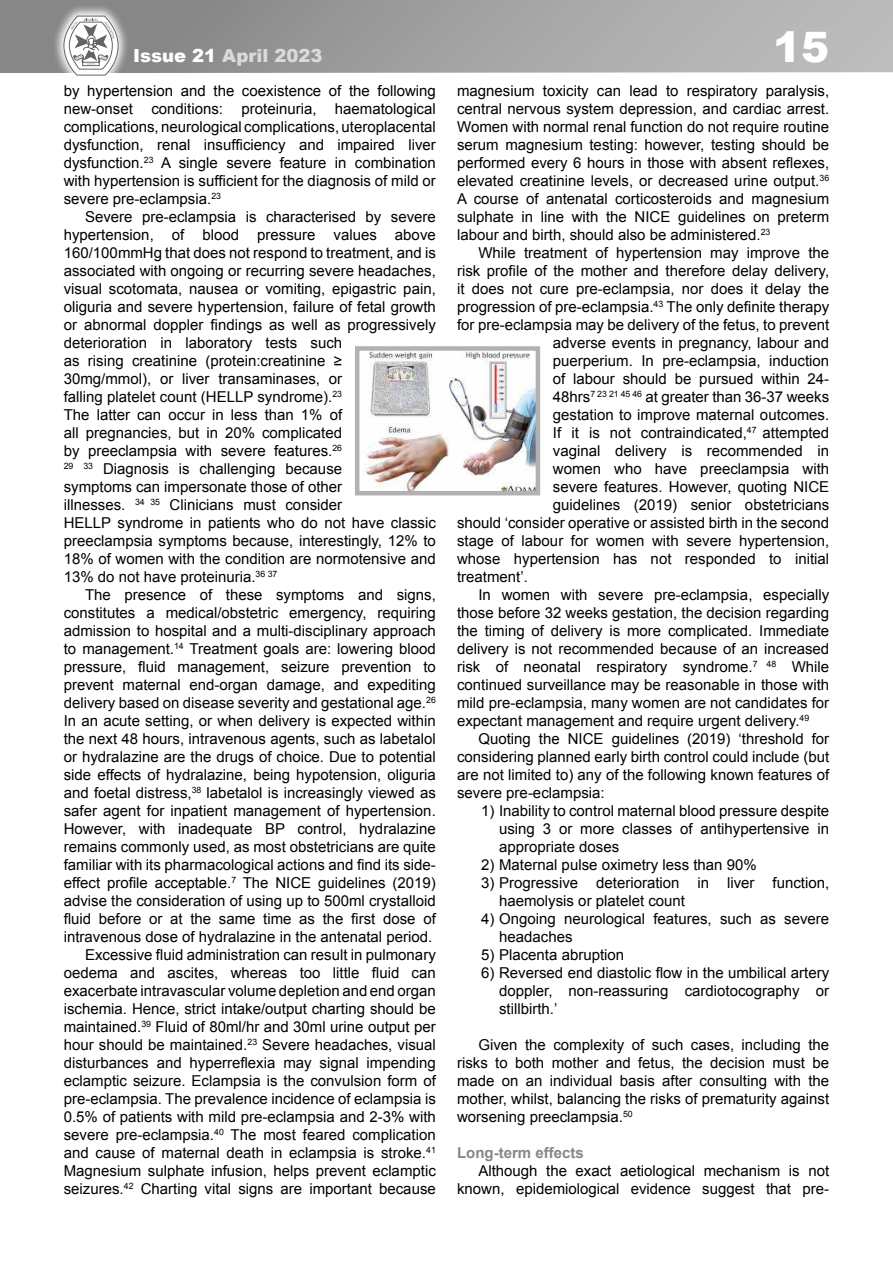
<style>
.page{position:relative;width:893px;height:1263px;background:#fff}
.page>*{position:absolute;margin:0;border:0;box-sizing:border-box;transform-origin:0 0}
.t1{font:900 42px "Arial";color:#fff}
.t2{font:900 18px "Arial";color:#dadada}
.t3{font:15px/18px "Arial";color:#000;text-align:justify}
.t4{font:700 15px "Arial";color:#878787}
.s1{color:#fff}
</style>
<div class="page">
<img style="left:366px;top:351px;width:169px;height:139px">
<div style="left:355px;top:346px;width:185px;height:149px;border:4px solid #b3b2b2"></div>
<div style="left:1px;top:0;width:892px;height:72px;background:linear-gradient(to right,#808080,#bfbfbf)"></div>
<svg style="left:52px;top:4px;width:78px;height:72px;background:#9f9f9f"></svg>
<svg style="left:64px;top:16px;width:54px;height:59px"></svg>
<p class="t2" style="left:133px;top:42px;width:191px"><span class="s1">Issue 21</span> April 2023</p>
<p class="t3" style="left:64px;top:82px;width:374px">by hypertension and the coexistence of the following new-onset conditions: proteinuria, haematological complications, neurological complications, uteroplacental dysfunction, renal insufficiency and impaired liver dysfunction.<sup>23</sup> A single severe feature in combination with hypertension is sufficient for the diagnosis of mild or severe pre-eclampsia.<sup>23</sup></p>
<p class="t3" style="left:64px;top:208px;width:374px;text-align:left;text-indent:21px">Severe pre-eclampsia is characterised by severe hypertension, of blood pressure values above 160/100mmHg that does not respond to treatment, and is associated with ongoing or recurring severe headaches, visual scotomata, nausea or vomiting, epigastric pain, oliguria and severe hypertension, failure of fetal growth or abnormal doppler findings as well as progressively deterioration in laboratory tests such<br>as rising creatinine (protein:creatinine ≥<br>30mg/mmol), or liver transaminases, or<br>falling platelet count (HELLP syndrome).<sup>23<br></sup>The latter can occur in less than 1% of<br>all pregnancies, but in 20% complicated<br>by preeclampsia with severe features.<sup>26<br>29</sup> <sup>33</sup> Diagnosis is challenging because<br>symptoms can impersonate those of other<br>illnesses. <sup>34</sup> <sup>35</sup> Clinicians must consider<br>HELLP syndrome in patients who do not have classic preeclampsia symptoms because, interestingly, 12% to 18% of women with the condition are normotensive and 13% do not have proteinuria.<sup>36</sup> <sup>37</sup></p>
<p class="t3" style="left:64px;top:586px;width:374px;text-align:right">The presence of these symptoms and signs, constitutes a medical/obstetric emergency, requiring admission to hospital and a multi-disciplinary approach to management.<sup>14</sup> Treatment goals are: lowering blood pressure, fluid management, seizure prevention to prevent maternal end-organ damage, and expediting delivery based on disease severity and gestational age.<sup>26<br></sup>In an acute setting, or when delivery is expected within the next 48 hours, intravenous agents, such as labetalol or hydralazine are the drugs of choice. Due to potential side effects of hydralazine, being hypotension, oliguria and foetal distress,<sup>38</sup> labetalol is increasingly viewed as safer agent for inpatient management of hypertension.<br>However, with inadequate BP control, hydralazine remains commonly used, as most obstetricians are quite familiar with its pharmacological actions and find its side&shy;effect profile acceptable.<sup>7</sup> The NICE guidelines (2019) advise the consideration of using up to 500ml crystalloid fluid before or at the same time as the first dose of intravenous dose of hydralazine in the antenatal period.<br>Excessive fluid administration can result in pulmonary oedema and ascites, whereas too little fluid can exacerbate intravascular volume depletion and end organ ischemia. Hence, strict intake/output charting should be maintained.<sup>39</sup> Fluid of 80ml/hr and 30ml urine output per hour should be maintained.<sup>23</sup> Severe headaches, visual disturbances and hyperreflexia may signal impending eclamptic seizure. Eclampsia is the convulsion form of pre-eclampsia. The prevalence incidence of eclampsia is 0.5% of patients with mild pre-eclampsia and 2-3% with severe pre-eclampsia.<sup>40</sup> The most feared complication and cause of maternal death in eclampsia is stroke.<sup>41<br></sup>Magnesium sulphate infusion, helps prevent eclamptic seizures.<sup>42</sup> Charting vital signs are important because</p>
<h1 class="t1" style="left:773px;top:16px;width:58px">15</h1>
<p class="t3" style="left:457px;top:82px;width:374px">magnesium toxicity can lead to respiratory paralysis, central nervous system depression, and cardiac arrest.<br>Women with normal renal function do not require routine serum magnesium testing: however, testing should be performed every 6 hours in those with absent reflexes, elevated creatinine levels, or decreased urine output.<sup>36<br></sup>A course of antenatal corticosteroids and magnesium sulphate in line with the NICE guidelines on preterm labour and birth, should also be administered.<sup>23</sup></p>
<p class="t3" style="left:478px;top:244px;width:352px">While treatment of hypertension may improve the</p>
<p class="t3" style="left:457px;top:262px;width:374px">risk profile of the mother and therefore delay delivery,</p>
<p class="t3" style="left:457px;top:280px;width:374px">it does not cure pre-eclampsia, nor does it delay the</p>
<p class="t3" style="left:457px;top:298px;width:374px">progression of pre-eclampsia.<sup>43</sup> The only definite therapy</p>
<p class="t3" style="left:457px;top:316px;width:374px">for pre-eclampsia may be delivery of the fetus, to prevent</p>
<p class="t3" style="left:553px;top:334px;width:278px">adverse events in pregnancy, labour and</p>
<p class="t3" style="left:553px;top:352px;width:278px">puerperium. In pre-eclampsia, induction</p>
<p class="t3" style="left:553px;top:370px;width:278px">of labour should be pursued within 24-</p>
<p class="t3" style="left:553px;top:388px;width:278px">48hrs<sup>7</sup> <sup>23</sup> <sup>21</sup> <sup>45</sup> <sup>46</sup> at greater than 36-37 weeks</p>
<p class="t3" style="left:553px;top:406px;width:278px">gestation to improve maternal outcomes.</p>
<p class="t3" style="left:553px;top:424px;width:278px">If it is not contraindicated,<sup>47</sup> attempted</p>
<p class="t3" style="left:553px;top:442px;width:278px">vaginal delivery is recommended in</p>
<p class="t3" style="left:553px;top:460px;width:278px">women who have preeclampsia with</p>
<p class="t3" style="left:553px;top:478px;width:278px">severe features. However, quoting NICE</p>
<p class="t3" style="left:553px;top:496px;width:278px">guidelines (2019) senior obstetricians</p>
<p class="t3" style="left:457px;top:514px;width:374px">should ‘consider operative or assisted birth in the second</p>
<p class="t3" style="left:457px;top:532px;width:374px">stage of labour for women with severe hypertension,</p>
<p class="t3" style="left:457px;top:550px;width:374px">whose hypertension has not responded to initial</p>
<p class="t3" style="left:457px;top:568px;width:72px">treatment’.</p>
<p class="t3" style="left:478px;top:586px;width:352px">In women with severe pre-eclampsia, especially</p>
<p class="t3" style="left:457px;top:604px;width:374px">those before 32 weeks gestation, the decision regarding</p>
<p class="t3" style="left:457px;top:622px;width:374px">the timing of delivery is more complicated. Immediate</p>
<p class="t3" style="left:457px;top:640px;width:374px">delivery is not recommended because of an increased</p>
<p class="t3" style="left:457px;top:658px;width:374px">risk of neonatal respiratory syndrome.<sup>7</sup> <sup>48</sup> While</p>
<p class="t3" style="left:457px;top:676px;width:374px">continued surveillance may be reasonable in those with</p>
<p class="t3" style="left:457px;top:694px;width:374px">mild pre-eclampsia, many women are not candidates for</p>
<p class="t3" style="left:457px;top:712px;width:354px">expectant management and require urgent delivery.<sup>49</sup></p>
<p class="t3" style="left:478px;top:730px;width:352px">Quoting the NICE guidelines (2019) ‘threshold for</p>
<p class="t3" style="left:457px;top:748px;width:374px">considering planned early birth control could include (but</p>
<p class="t3" style="left:457px;top:766px;width:374px">are not limited to) any of the following known features of</p>
<p class="t3" style="left:457px;top:784px;width:149px">severe pre-eclampsia:</p>
<p class="t3" style="left:499px;top:802px;width:332px;text-indent:-18px">1) Inability to control maternal blood pressure despite using 3 or more classes of antihypertensive in appropriate doses</p>
<p class="t3" style="left:481px;top:856px;width:277px">2) Maternal pulse oximetry less than 90%</p>
<p class="t3" style="left:499px;top:874px;width:332px;text-indent:-18px">3) Progressive deterioration in liver function, haemolysis or platelet count</p>
<p class="t3" style="left:499px;top:910px;width:332px;text-indent:-18px">4) Ongoing neurological features, such as severe headaches</p>
<p class="t3" style="left:481px;top:946px;width:145px">5) Placenta abruption</p>
<p class="t3" style="left:499px;top:964px;width:332px;text-indent:-18px">6) Reversed end diastolic flow in the umbilical artery doppler, non-reassuring cardiotocography or stillbirth.’</p>
<p class="t3" style="left:457px;top:1036px;width:374px;text-indent:21px">Given the complexity of such cases, including the risks to both mother and fetus, the decision must be made on an individual basis after consulting with the mother, whilst, balancing the risks of prematurity against worsening preeclampsia.<sup>50</sup></p>
<p class="t4" style="left:457px;top:1143px;width:128px">Long-term effects</p>
<p class="t3" style="left:457px;top:1162px;width:374px;text-align:right">Although the exact aetiological mechanism is not known, epidemiological evidence suggest that pre-</p>
</div>
